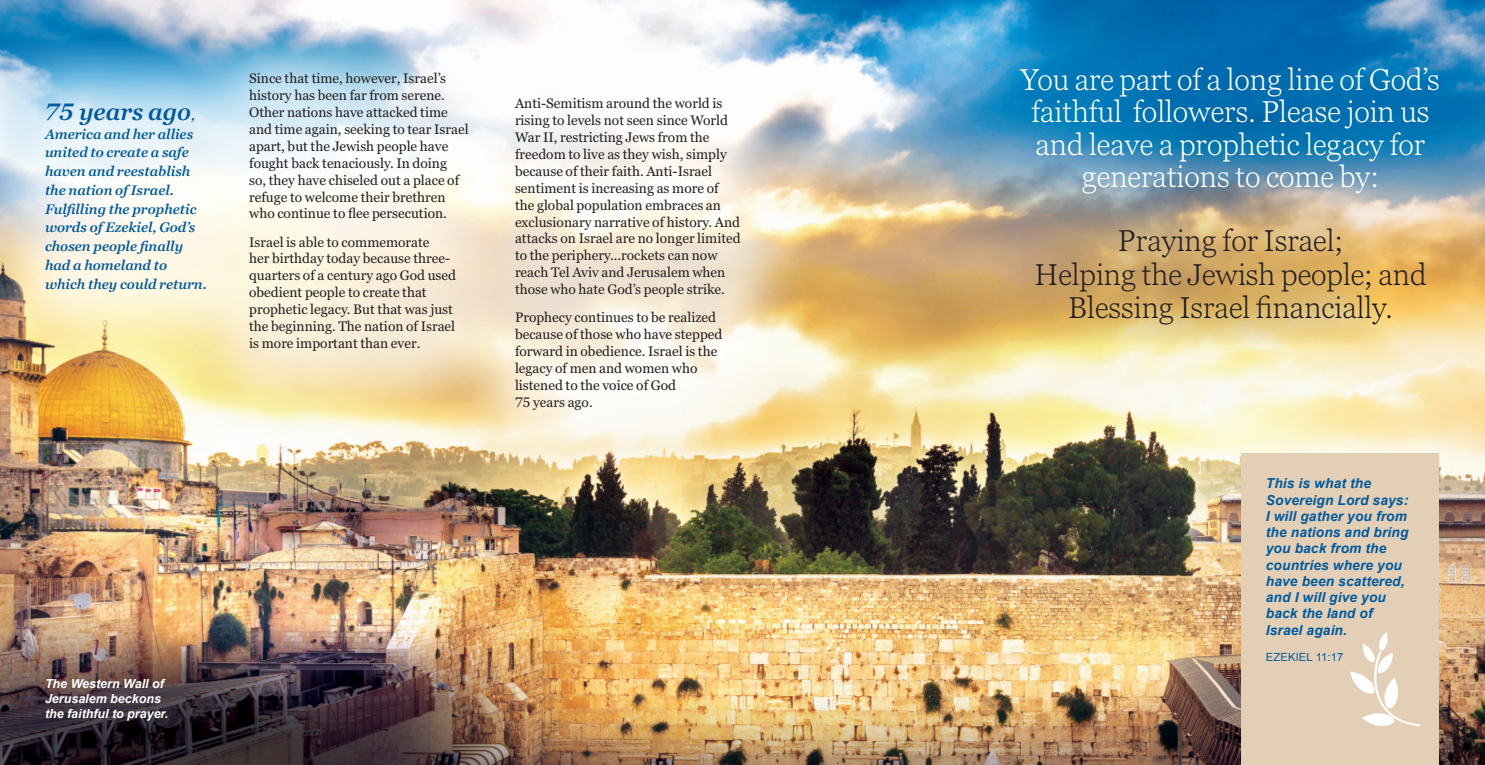
<style>
.page{position:relative;width:1485px;height:765px;background:#fff}
.page>*{position:absolute;margin:0;border:0;box-sizing:border-box;transform-origin:0 0}
.t1{font:300 30px/32.5px "Georgia Pro";color:#fff;text-align:center}
.t2{font:300 30px "Georgia Pro";color:#231f20}
.t3{font:italic 600 23.75px "Georgia Pro";color:#015a9d}
.t4{font:13.75px/16.9px "Georgia Pro";color:#231f20}
.t5{font:italic 600 13.75px/18.8px "Georgia Pro";color:#015a9d}
.bible_quote{font:italic 700 13.75px/16.2px "Arial";letter-spacing:.01em;color:#015a9d}
.t6{font:italic 700 12.5px/15px "Arial";color:#fff}
.bible_footer{font:11.25px "Arial";letter-spacing:.01em;color:#015a9d}
.s1{font-size:13.75px}
</style>
<div class="page">
<img style="left:0;top:0;width:1485px;height:765px">
<svg style="left:1022px;top:207px;width:360px;height:139px;background:#d5b476"></svg>
<div style="left:0;top:5px;width:825px;height:490px;background:#fff;opacity:.75"></div>
<div style="left:1241px;top:454px;width:198px;height:311px;background:#e3cfb5"></div>
<svg style="left:1350px;top:632px;width:70px;height:94px"></svg>
<p class="t3" style="left:45px;top:98px;width:152px">75 years ago<span class="s1">,</span></p>
<p class="t5" style="left:45px;top:125px;width:163px">America and her allies united to create a safe haven and reestablish the nation of Israel.<br>Fulfilling the prophetic words of Ezekiel, God’s chosen people finally had a homeland to which they could return.</p>
<p class="t4" style="left:249px;top:71px;width:221px">Since that time, however, Israel’s history has been far from serene.<br>Other nations have attacked time and time again, seeking to tear Israel apart, but the Jewish people have fought back tenaciously. In doing<br>so, they have chiseled out a place of refuge to welcome their brethren who continue to flee persecution.</p>
<p class="t4" style="left:249px;top:234px;width:208px">Israel is able to commemorate<br>her birthday today because three&shy;quarters of a century ago God used obedient people to create that prophetic legacy. But that was just the beginning. The nation of Israel is more important than ever.</p>
<p class="t4" style="left:515px;top:96px;width:227px">Anti-Semitism around the world is rising to levels not seen since World War II, restricting Jews from the freedom to live as they wish, simply because of their faith. Anti-Israel sentiment is increasing as more of the global population embraces an exclusionary narrative of history. And attacks on Israel are no longer limited to the periphery...rockets can now reach Tel Aviv and Jerusalem when those who hate God’s people strike.</p>
<p class="t4" style="left:515px;top:310px;width:209px">Prophecy continues to be realized because of those who have stepped forward in obedience. Israel is the legacy of men and women who listened to the voice of God<br>75 years ago.</p>
<p class="t6" style="left:45px;top:677px;width:125px">The Western Wall of<br>Jerusalem beckons the faithful to prayer.</p>
<p class="t1" style="left:1021px;top:64px;width:420px">You are part of a long line of God’s faithful followers. Please join us and leave a prophetic legacy for generations to come by:</p>
<p class="t2" style="left:1118px;top:223px;width:227px">Praying for Israel;</p>
<p class="t2" style="left:1034px;top:257px;width:394px">Helping the Jewish people; and</p>
<p class="t2" style="left:1068px;top:291px;width:326px">Blessing Israel financially.</p>
<p class="bible_quote" style="left:1266px;top:476px;width:144px">This is what the<br>Sovereign Lord says:<br>I will gather you from the nations and bring you back from the countries where you have been scattered, and I will give you back the land of<br>Israel again.</p>
<p class="bible_footer" style="left:1266px;top:650px;width:79px">EZEKIEL 11:17</p>
</div>
